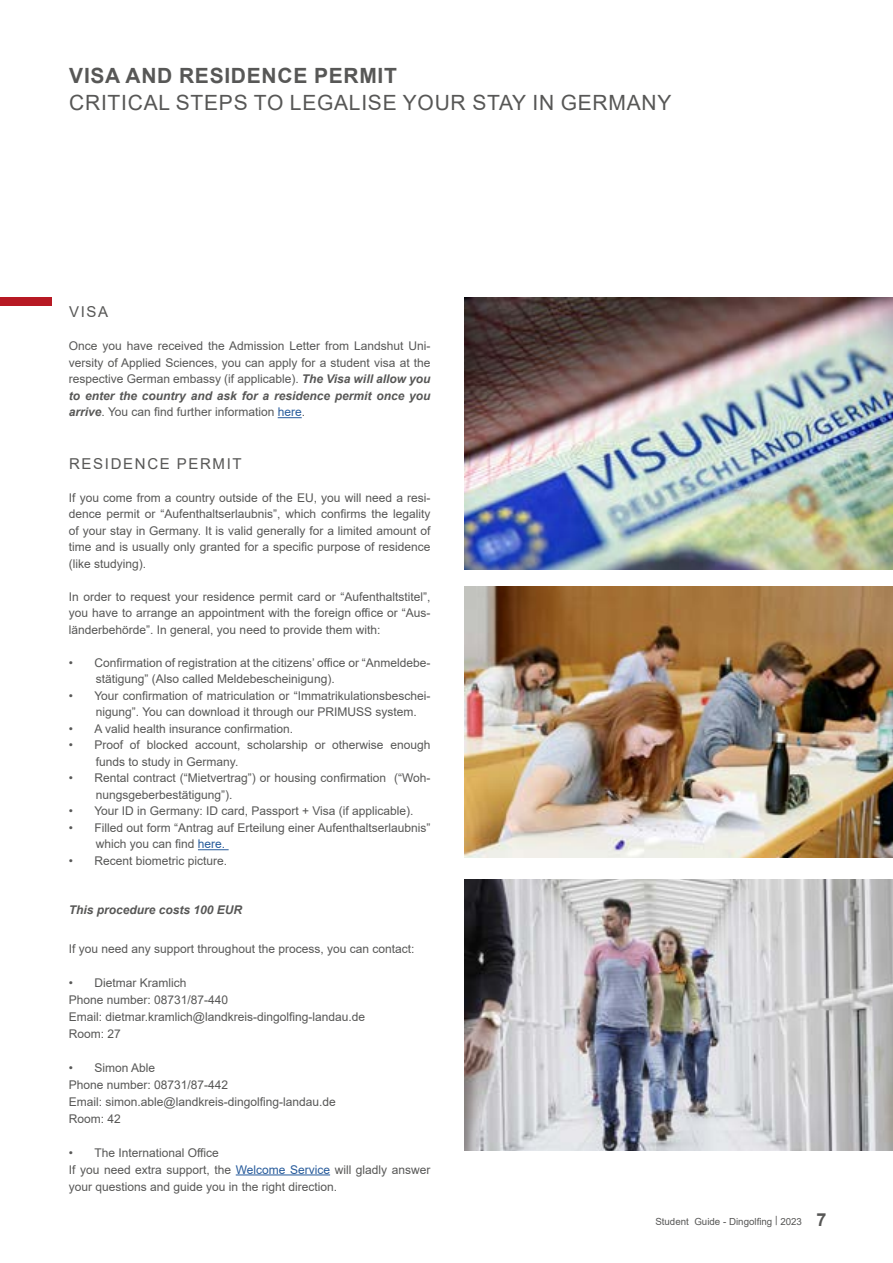
<style>
.page{position:relative;width:893px;height:1263px;background:#fff}
.page>*{position:absolute;margin:0;border:0;box-sizing:border-box;transform-origin:0 0}
.t1{font:21px "Arial";letter-spacing:.035em;color:#575756}
.t2{font:700 21px "Arial";letter-spacing:.035em;color:#575756}
.t3{font:15px "Arial";letter-spacing:.11em;color:#575756}
.t4{font:12px/16.5px "Arial";color:#575756}
.t5{font:italic 700 12px "Arial";color:#575756}
.t6{font:9.75px "Arial";color:#575756}
.s1{font-weight:700;font-style:italic}
.s2{color:#275b9b}
.s3{font-weight:700;font-size:18px}
</style>
<div class="page">
<div style="left:0;top:298px;width:52px;height:8px;background:#b71923"></div>
<svg style="left:278px;top:417px;width:24px;height:1px"></svg>
<hr style="left:198px;top:849px;width:31px;height:1px;background:#275b9b">
<hr style="left:236px;top:1174px;width:94px;height:1px;background:#275b9b">
<img style="left:465px;top:879px;width:428px;height:271px">
<img style="left:465px;top:298px;width:428px;height:271px">
<img style="left:465px;top:586px;width:428px;height:272px">
<h1 class="t2" style="left:69px;top:61px;width:329px">VISA AND RESIDENCE PERMIT</h1>
<h1 class="t1" style="left:69px;top:88px;width:604px">CRITICAL STEPS TO LEGALISE YOUR STAY IN GERMANY</h1>
<p class="t3" style="left:69px;top:302px;width:41px">VISA</p>
<p class="t4" style="left:69px;top:338px;width:363px;text-align:justify">Once you have received the Admission Letter from Landshut Uni&shy;versity of Applied Sciences, you can apply for a student visa at the respective German embassy (if applicable). <span class="s1">The Visa will allow you to enter the country and ask for a residence permit once you arrive</span>. You can find further information <span class="s2">here</span>.</p>
<p class="t3" style="left:69px;top:453px;width:174px">RESIDENCE PERMIT</p>
<p class="t4" style="left:69px;top:489px;width:363px;text-align:justify">If you come from a country outside of the EU, you will need a resi&shy;dence permit or “Aufenthaltserlaubnis”, which confirms the legality of your stay in Germany. It is valid generally for a limited amount of time and is usually only granted for a specific purpose of residence (like studying).</p>
<p class="t4" style="left:69px;top:588px;width:363px;text-align:justify">In order to request your residence permit card or “Aufenthaltstitel”, you have to arrange an appointment with the foreign office or “Aus&shy;länderbehörde”. In general, you need to provide them with:</p>
<p class="t4" style="left:96px;top:654px;width:336px;text-indent:-27px">• Confirmation of registration at the citizens’ office or “Anmeldebe&shy;stätigung” (Also called Meldebescheinigung).</p>
<p class="t4" style="left:96px;top:687px;width:336px;text-indent:-27px">• Your confirmation of matriculation or “Immatrikulationsbeschei&shy;nigung”. You can download it through our PRIMUSS system.</p>
<p class="t4" style="left:69px;top:720px;width:226px">• A valid health insurance confirmation.</p>
<p class="t4" style="left:96px;top:737px;width:336px;text-indent:-27px">• Proof of blocked account, scholarship or otherwise enough funds to study in Germany.</p>
<p class="t4" style="left:96px;top:770px;width:336px;text-indent:-27px">• Rental contract (“Mietvertrag”) or housing confirmation (“Woh&shy;nungsgeberbestätigung”).</p>
<p class="t4" style="left:69px;top:803px;width:346px">• Your ID in Germany: ID card, Passport + Visa (if applicable).</p>
<p class="t4" style="left:96px;top:819px;width:336px;text-indent:-27px">• Filled out form “Antrag auf Erteilung einer Aufenthaltserlaubnis” which you can find <span class="s2">here.</span></p>
<p class="t4" style="left:69px;top:852px;width:160px">• Recent biometric picture.</p>
<p class="t5" style="left:69px;top:902px;width:175px">This procedure costs 100 EUR</p>
<p class="t4" style="left:69px;top:940px;width:347px">If you need any support throughout the process, you can contact:</p>
<p class="t4" style="left:69px;top:974px;width:298px;line-height:17px">• Dietmar Kramlich<br>Phone number: 08731/87-440<br>Email: dietmar.kramlich@landkreis-dingolfing-landau.de<br>Room: 27</p>
<p class="t4" style="left:69px;top:1059px;width:268px;line-height:17px">• Simon Able<br>Phone number: 08731/87-442<br>Email: simon.able@landkreis-dingolfing-landau.de<br>Room: 42</p>
<p class="t4" style="left:69px;top:1144px;width:363px;line-height:17px">• The International Office<br>If you need extra support, the <span class="s2">Welcome Service</span> will gladly answer your questions and guide you in the right direction.</p>
<p class="t6" style="left:655px;top:1214px;width:173px">Student Guide - Dingolfing | 2023 <span class="s3">7</span></p>
</div>
